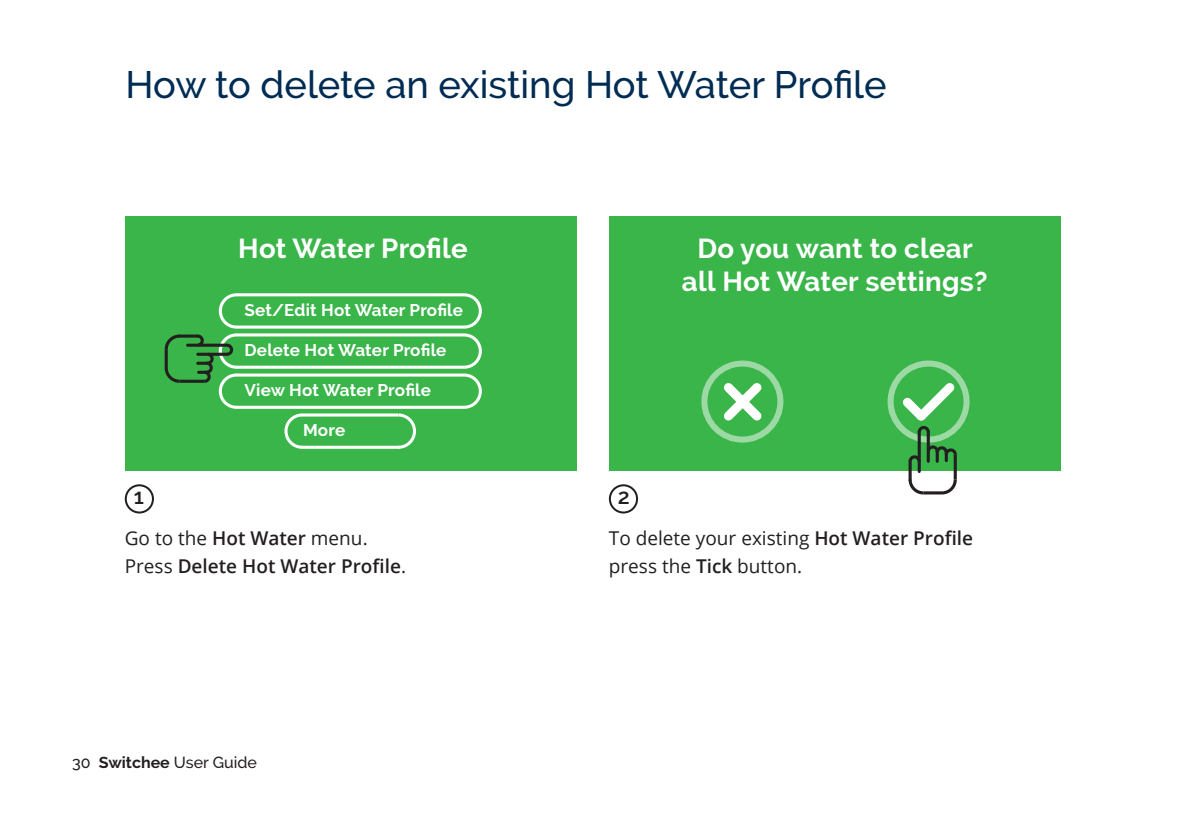
<style>
.page{position:relative;width:1191px;height:840px;background:#fff}
.page>*{position:absolute;margin:0;border:0;box-sizing:border-box;transform-origin:0 0}
.t1{font:500 38px "Raleway";color:#002c53}
.t2{font:700 27.6px "Raleway";letter-spacing:.01em;color:#fff}
.t3{font:600 21.6px "Raleway";color:#231f20}
.t4{font:19px/28px "Open Sans";color:#231f20}
.t5{font:600 19px/28px "Open Sans";color:#231f20}
.t6{font:700 17px "Raleway";letter-spacing:.01em;color:#fff}
.t7{font:500 16px "Raleway";color:#231f20}
.s1{font-weight:400}
.s2{font-weight:600}
.s3{font-weight:700}
</style>
<div class="page">
<div style="left:125px;top:484px;width:29px;height:29px;border:2px solid #231f20;border-radius:50%"></div>
<div style="left:609px;top:484px;width:29px;height:29px;border:2px solid #231f20;border-radius:50%"></div>
<div style="left:125px;top:216px;width:451px;height:254px;background:#3ab54a"></div>
<svg style="left:395px;top:413px;width:21px;height:36px"></svg>
<hr style="left:236px;top:325px;width:228px;height:3px;background:#fff">
<hr style="left:236px;top:293px;width:228px;height:3px;background:#fff">
<hr style="left:236px;top:365px;width:228px;height:3px;background:#fff">
<hr style="left:236px;top:333px;width:228px;height:3px;background:#fff">
<hr style="left:236px;top:405px;width:228px;height:3px;background:#fff">
<svg style="left:461px;top:293px;width:21px;height:116px"></svg>
<hr style="left:236px;top:373px;width:228px;height:3px;background:#fff">
<hr style="left:302px;top:445px;width:98px;height:3px;background:#fff">
<svg style="left:284px;top:413px;width:21px;height:36px"></svg>
<hr style="left:302px;top:413px;width:96px;height:3px;background:#fff">
<hr style="left:188px;top:343px;width:39px;height:3px;background:#231f20">
<svg style="left:195px;top:293px;width:44px;height:116px"></svg>
<hr style="left:179px;top:379px;width:26px;height:3px;background:#231f20">
<hr style="left:178px;top:334px;width:20px;height:3px;background:#231f20">
<hr style="left:165px;top:349px;width:3px;height:19px;background:#231f20">
<svg style="left:164px;top:334px;width:19px;height:18px"></svg>
<svg style="left:164px;top:361px;width:19px;height:22px"></svg>
<div style="left:609px;top:216px;width:451px;height:254px;background:#3ab54a"></div>
<div style="left:701px;top:360px;width:82px;height:82px;border:6px solid #fff;border-radius:50%"></div>
<svg style="left:715px;top:374px;width:54px;height:54px"></svg>
<div style="left:887px;top:360px;width:82px;height:82px;border:6px solid #fff;border-radius:50%"></div>
<hr style="left:917px;top:432px;width:3px;height:39px;background:#231f20">
<svg style="left:892px;top:374px;width:72px;height:94px"></svg>
<svg style="left:944px;top:450px;width:4px;height:10px"></svg>
<hr style="left:953px;top:454px;width:3px;height:25px;background:#231f20">
<hr style="left:908px;top:460px;width:3px;height:20px;background:#231f20">
<hr style="left:923px;top:491px;width:19px;height:3px;background:#231f20">
<svg style="left:908px;top:476px;width:18px;height:19px"></svg>
<svg style="left:939px;top:476px;width:18px;height:19px"></svg>
<p class="t1" style="left:125px;top:63px;width:762px">How to delete an existing Hot Water Profile</p>
<p class="t2" style="left:238px;top:232px;width:231px">Hot Water Profile</p>
<p class="t6" style="left:244px;top:300px;width:220px">Set/Edit Hot Water Profile</p>
<p class="t6" style="left:244px;top:340px;width:203px">Delete Hot Water Profile</p>
<p class="t6" style="left:244px;top:380px;width:188px">View Hot Water Profile</p>
<p class="t6" style="left:303px;top:420px;width:44px">More</p>
<p class="t3" style="left:134px;top:483px;width:12px">1</p>
<p class="t3" style="left:618px;top:483px;width:14px">2</p>
<p class="t2" style="left:697px;top:232px;width:277px">Do you want to clear</p>
<p class="t2" style="left:682px;top:265px;width:307px">all Hot Water settings?</p>
<p class="t5" style="left:125px;top:523px;width:283px"><span class="s1">Go to the</span> Hot Water <span class="s1">menu.<br>Press</span> Delete Hot Water Profile<span class="s1">.</span></p>
<p class="t4" style="left:609px;top:523px;width:366px">To delete your existing <span class="s2">Hot Water Profile </span>press the <span class="s2">Tick</span> button.</p>
<p class="t7" style="left:72px;top:752px;width:186px">30 <span class="s3">Switchee</span> User Guide</p>
</div>
